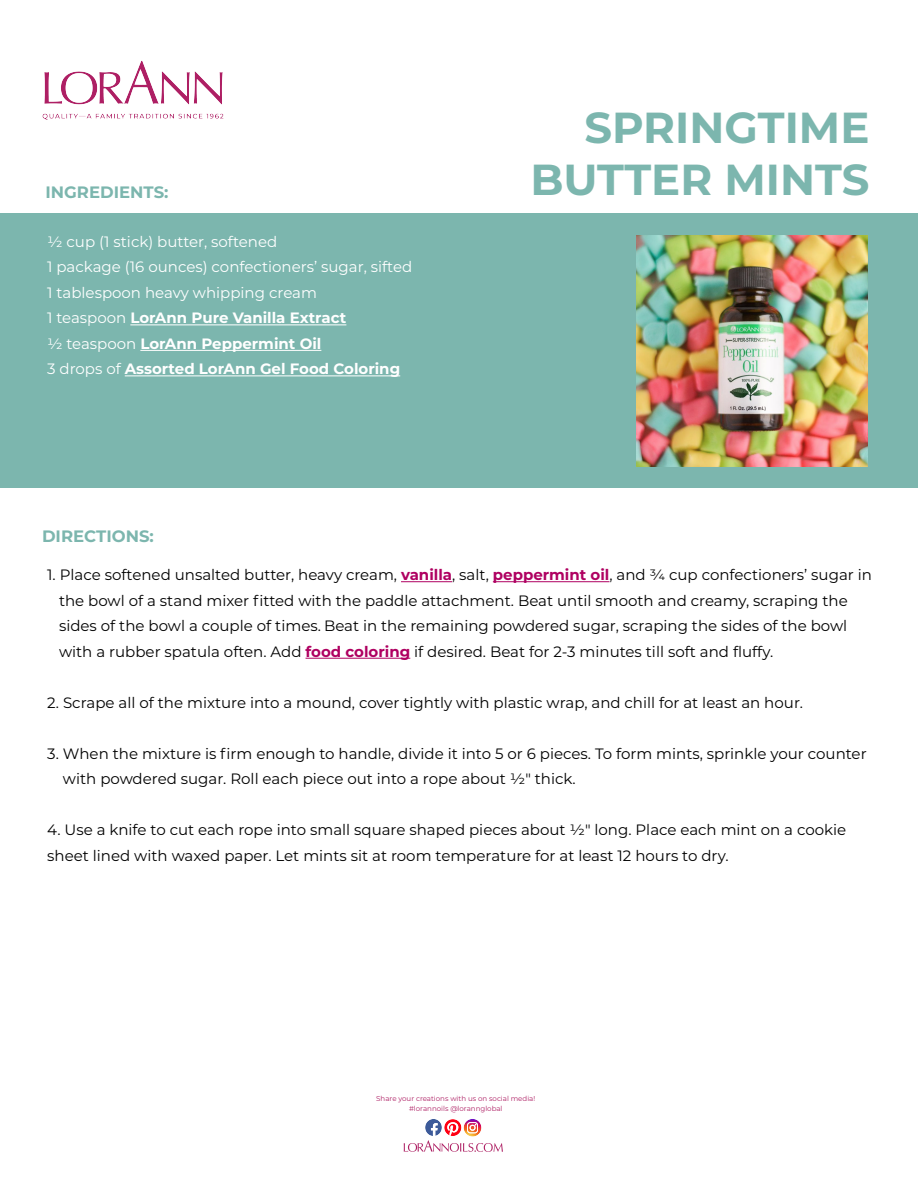
<style>
.page{position:relative;width:918px;height:1188px;background:#fff}
.page>*{position:absolute;margin:0;border:0;box-sizing:border-box;transform-origin:0 0}
.t1{font:700 43.35px/52.1px "Montserrat";color:#7cb6ae;text-align:right}
.t2{font:700 16.5px "Montserrat";color:#7cb6ae}
.t3{font:15px/25.5px "Montserrat";color:#000}
.t4{font:15px/25.5px "Montserrat";color:#fff}
.t5{font:7.05px/9.9px "Montserrat";color:#ae1f64;text-align:center}
.s1{font-weight:700}
.s2{font-weight:700;color:#af0061}
</style>
<div class="page">
<div style="left:0;top:213px;width:918px;height:275px;background:#7cb6ae"></div>
<img style="left:403px;top:1140px;width:100px;height:12px">
<img style="left:425px;top:1119px;width:36px;height:17px">
<img style="left:461px;top:1119px;width:21px;height:18px">
<img style="left:42px;top:60px;width:182px;height:60px">
<hr style="left:130px;top:325px;width:216px;height:1px;background:#fff">
<hr style="left:140px;top:350px;width:181px;height:1px;background:#fff">
<hr style="left:125px;top:376px;width:275px;height:1px;background:#fff">
<img style="left:636px;top:235px;width:232px;height:232px">
<hr style="left:401px;top:581px;width:51px;height:1px;background:#af0061">
<hr style="left:493px;top:581px;width:116px;height:1px;background:#af0061">
<hr style="left:306px;top:658px;width:104px;height:1px;background:#af0061">
<p class="t2" style="left:46px;top:180px;width:124px">INGREDIENTS:</p>
<p class="t4" style="left:47px;top:228px;width:367px">½ cup (1 stick) butter, softened<br>1 package (16 ounces) confectioners’ sugar, sifted 1 tablespoon heavy whipping cream<br>1 teaspoon <span class="s1">LorAnn Pure Vanilla Extract<br></span>½ teaspoon <span class="s1">LorAnn Peppermint Oil<br></span>3 drops of <span class="s1">Assorted LorAnn Gel Food Coloring</span></p>
<p class="t2" style="left:42px;top:524px;width:113px">DIRECTIONS:</p>
<h1 class="t1" style="left:530px;top:100px;width:341px">SPRINGTIME<br>BUTTER MINTS</h1>
<p class="t3" style="left:59px;top:562px;width:815px;text-indent:-12px">1. Place softened unsalted butter, heavy cream, <span class="s2">vanilla</span>, salt, <span class="s2">peppermint oil</span>, and ¾ cup confectioners’ sugar in the bowl of a stand mixer fitted with the paddle attachment. Beat until smooth and creamy, scraping the sides of the bowl a couple of times. Beat in the remaining powdered sugar, scraping the sides of the bowl with a rubber spatula often. Add <span class="s2">food coloring</span> if desired. Beat for 2-3 minutes till soft and fluffy.</p>
<p class="t3" style="left:47px;top:689px;width:757px">2. Scrape all of the mixture into a mound, cover tightly with plastic wrap, and chill for at least an hour.</p>
<p class="t3" style="left:63px;top:740px;width:805px;text-indent:-16px">3. When the mixture is firm enough to handle, divide it into 5 or 6 pieces. To form mints, sprinkle your counter with powdered sugar. Roll each piece out into a rope about ½" thick.</p>
<p class="t3" style="left:47px;top:817px;width:800px">4. Use a knife to cut each rope into small square shaped pieces about ½" long. Place each mint on a cookie sheet lined with waxed paper. Let mints sit at room temperature for at least 12 hours to dry.</p>
<p class="t5" style="left:376px;top:1093px;width:160px">Share your creations with us on social media! #lorannoils @lorannglobal</p>
</div>
